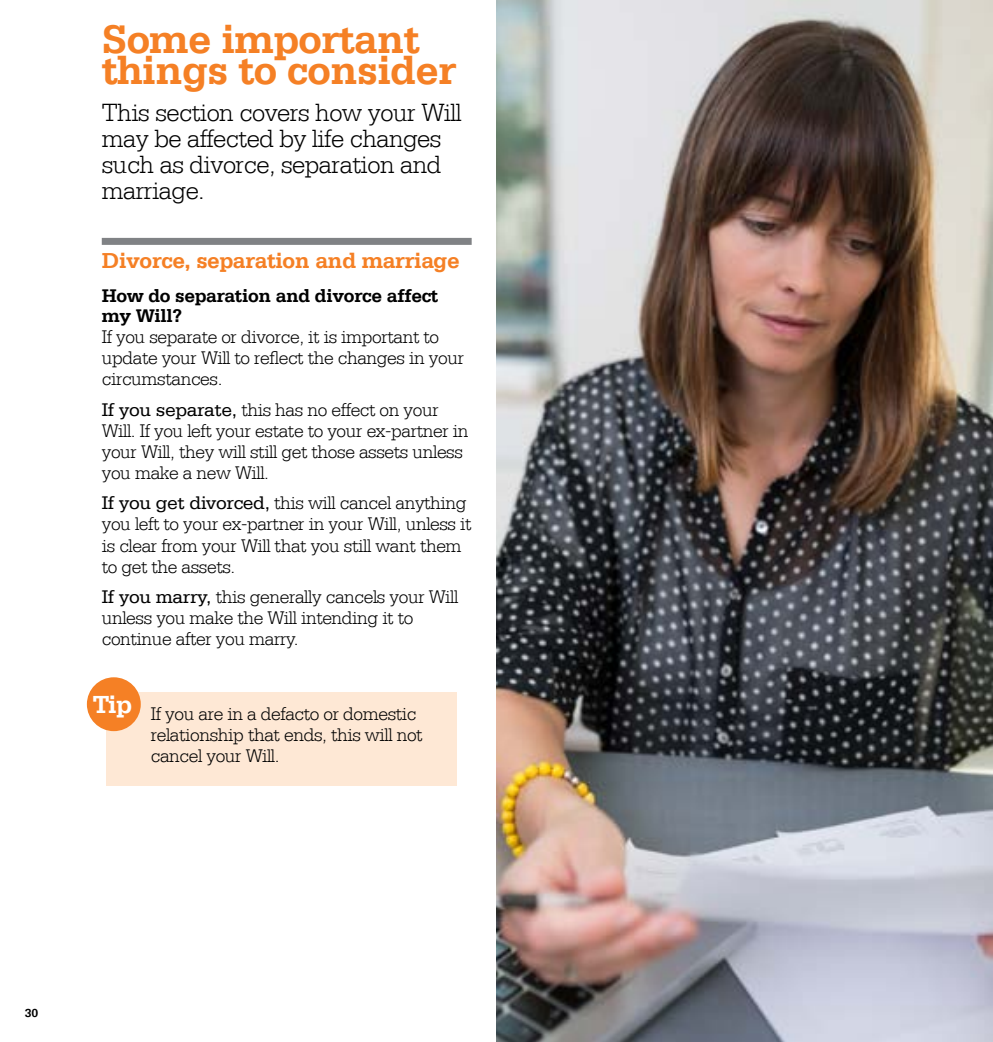
<style>
.page{position:relative;width:993px;height:1042px;background:#fff}
.page>*{position:absolute;margin:0;border:0;box-sizing:border-box;transform-origin:0 0}
.t1{font:700 42px/31.5px "Serifa LT";letter-spacing:-.02em;color:#f58025}
.t2{font:300 26.25px/26.2px "Serifa LT";letter-spacing:-.02em;color:#000}
.t3{font:700 26.07px "Serifa LT";color:#fff}
.t4{font:700 22.75px "Serifa LT";letter-spacing:-.02em;color:#f58025}
.t5{font:300 19.25px/21px "Serifa LT";letter-spacing:-.02em;color:#000}
.t6{font:700 19.25px/19.2px "Serifa LT";letter-spacing:-.02em;color:#000}
.t7{font:700 12.25px "Serifa LT";color:#000}
.s1{font-weight:400}
</style>
<div class="page">
<div style="left:102px;top:238px;width:369px;height:7px;background:#808285"></div>
<img style="left:496px;top:0;width:496px;height:1042px">
<div style="left:106px;top:692px;width:350px;height:94px;background:#fee8d5"></div>
<div style="left:87px;top:677px;width:54px;height:54px;background:#f58025;border-radius:50%"></div>
<h1 class="t1" style="left:102px;top:23px;width:356px">Some important things to consider</h1>
<h2 class="t2" style="left:102px;top:99px;width:361px">This section covers how your Will may be affected by life changes such as divorce, separation and marriage.</h2>
<p class="t4" style="left:102px;top:247px;width:359px">Divorce, separation and marriage</p>
<p class="t6" style="left:102px;top:286px;width:338px">How do separation and divorce affect my Will?</p>
<p class="t5" style="left:102px;top:326px;width:364px">If you separate or divorce, it is important to update your Will to reflect the changes in your circumstances.</p>
<p class="t5" style="left:102px;top:399px;width:368px"><span class="s1">If you separate,</span> this has no effect on your Will. If you left your estate to your ex-partner in your Will, they will still get those assets unless you make a new Will.</p>
<p class="t5" style="left:102px;top:493px;width:371px"><span class="s1">If you get divorced,</span> this will cancel anything you left to your ex-partner in your Will, unless it is clear from your Will that you still want them to get the assets.</p>
<p class="t5" style="left:102px;top:587px;width:358px"><span class="s1">If you marry,</span> this generally cancels your Will unless you make the Will intending it to continue after you marry.</p>
<h3 class="t3" style="left:92px;top:689px;width:41px">Tip</h3>
<p class="t5" style="left:151px;top:703px;width:273px">If you are in a defacto or domestic relationship that ends, this will not cancel your Will.</p>
<p class="t7" style="left:25px;top:1006px;width:15px">30</p>
</div>
